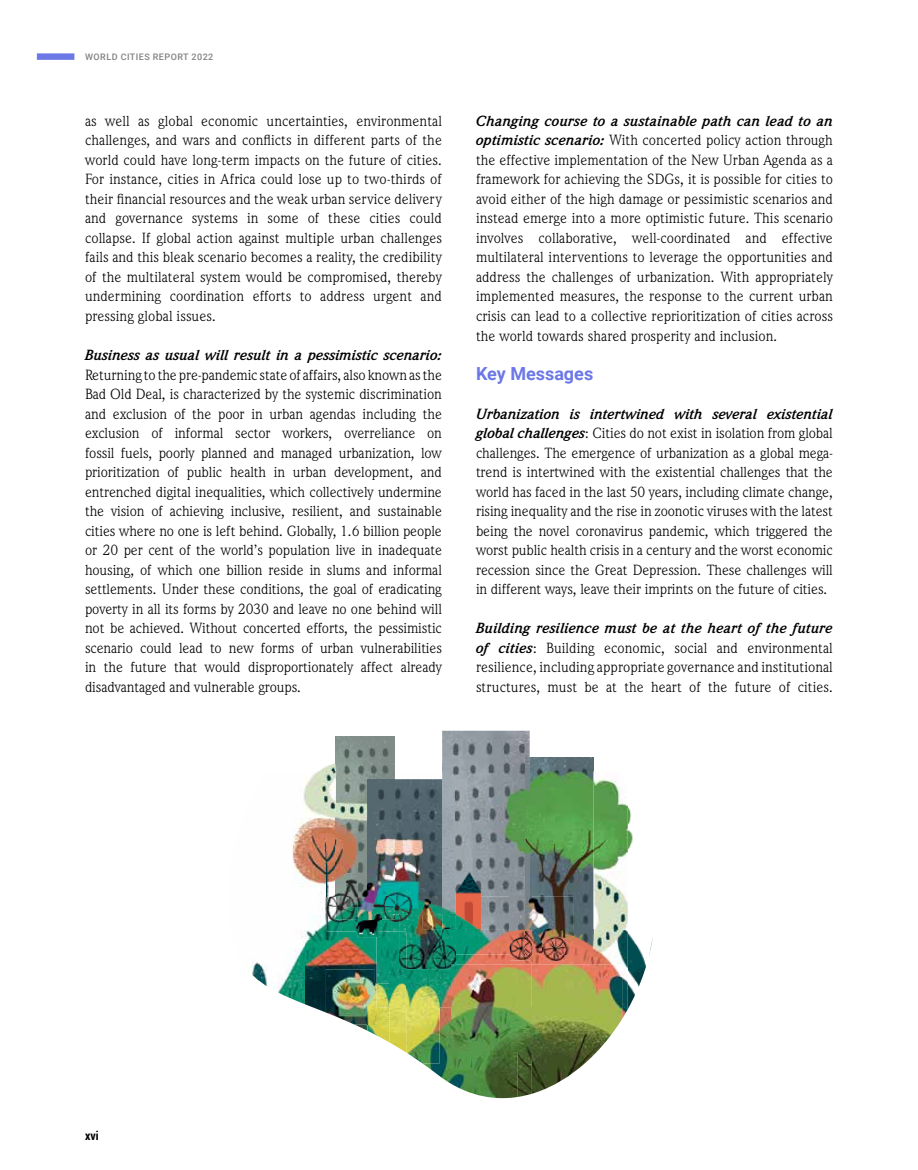
<style>
.page{position:relative;width:918px;height:1170px;background:#fff}
.page>*{position:absolute;margin:0;border:0;box-sizing:border-box;transform-origin:0 0}
.t1{font:700 18px "Roboto";color:#6b78e6}
.t2{font:15px/19.5px "Weidemann IT Cby BT";color:#000;text-align:justify}
.t3{font:italic 700 15px "Weidemann IT Cby BT";letter-spacing:-.01em;color:#000}
.t4{font:700 12px "Roboto Condensed";color:#000}
.t5{font:500 9px "Roboto";letter-spacing:.05em;color:#808285}
.s1{font-weight:700;font-style:italic}
</style>
<div class="page">
<div style="left:37px;top:53px;width:37px;height:7px;background:#6b78e6"></div>
<img style="left:530px;top:757px;width:63px;height:6px">
<img style="left:336px;top:737px;width:59px;height:26px">
<img style="left:442px;top:730px;width:88px;height:33px">
<img style="left:628px;top:933px;width:25px;height:76px">
<img style="left:319px;top:763px;width:275px;height:8px">
<img style="left:442px;top:763px;width:84px;height:8px">
<svg style="left:526px;top:757px;width:4px;height:14px"></svg>
<img style="left:292px;top:771px;width:336px;height:158px">
<img style="left:395px;top:779px;width:59px;height:117px">
<img style="left:367px;top:779px;width:28px;height:59px">
<img style="left:526px;top:771px;width:4px;height:125px">
<img style="left:249px;top:896px;width:157px;height:108px">
<img style="left:395px;top:896px;width:47px;height:18px">
<img style="left:454px;top:896px;width:72px;height:33px">
<svg style="left:442px;top:896px;width:12px;height:2px"></svg>
<img style="left:532px;top:929px;width:96px;height:126px">
<img style="left:573px;top:929px;width:20px;height:25px">
<img style="left:406px;top:954px;width:126px;height:15px">
<img style="left:456px;top:929px;width:70px;height:25px">
<img style="left:532px;top:964px;width:90px;height:90px">
<img style="left:452px;top:964px;width:80px;height:43px">
<img style="left:532px;top:1007px;width:61px;height:86px">
<img style="left:422px;top:1007px;width:110px;height:90px">
<img style="left:305px;top:937px;width:72px;height:75px">
<img style="left:374px;top:983px;width:16px;height:51px">
<img style="left:375px;top:1007px;width:15px;height:35px">
<img style="left:374px;top:983px;width:3px;height:24px">
<img style="left:456px;top:872px;width:25px;height:59px">
<img style="left:293px;top:817px;width:43px;height:79px">
<img style="left:336px;top:817px;width:21px;height:21px">
<img style="left:293px;top:896px;width:64px;height:43px">
<img style="left:305px;top:937px;width:52px;height:2px">
<img style="left:357px;top:838px;width:65px;height:58px">
<img style="left:382px;top:914px;width:17px;height:17px">
<img style="left:357px;top:896px;width:38px;height:23px">
<img style="left:327px;top:838px;width:30px;height:93px">
<img style="left:358px;top:914px;width:24px;height:20px">
<svg style="left:357px;top:914px;width:1px;height:20px"></svg>
<img style="left:399px;top:914px;width:43px;height:54px">
<img style="left:442px;top:898px;width:14px;height:31px">
<img style="left:442px;top:898px;width:12px;height:16px">
<img style="left:406px;top:929px;width:50px;height:39px">
<svg style="left:452px;top:964px;width:4px;height:4px"></svg>
<img style="left:399px;top:898px;width:23px;height:16px">
<svg style="left:406px;top:929px;width:16px;height:2px"></svg>
<img style="left:532px;top:896px;width:41px;height:33px">
<img style="left:526px;top:896px;width:6px;height:58px">
<img style="left:532px;top:929px;width:41px;height:31px">
<img style="left:510px;top:954px;width:22px;height:6px">
<img style="left:390px;top:969px;width:16px;height:83px">
<img style="left:406px;top:969px;width:112px;height:38px">
<img style="left:452px;top:1007px;width:66px;height:47px">
<img style="left:406px;top:983px;width:34px;height:80px">
<img style="left:326px;top:969px;width:48px;height:55px">
<svg style="left:354px;top:1007px;width:23px;height:26px"></svg>
<p class="t5" style="left:85px;top:51px;width:130px">WORLD CITIES REPORT 2022</p>
<p class="t2" style="left:85px;top:111px;width:358px">as well as global economic uncertainties, environmental challenges, and wars and conflicts in different parts of the world could have long-term impacts on the future of cities.<br>For instance, cities in Africa could lose up to two-thirds of their financial resources and the weak urban service delivery and governance systems in some of these cities could collapse. If global action against multiple urban challenges fails and this bleak scenario becomes a reality, the credibility of the multilateral system would be compromised, thereby undermining coordination efforts to address urgent and pressing global issues.</p>
<p class="t3" style="left:85px;top:345px;width:358px">Business as usual will result in a pessimistic scenario:</p>
<p class="t2" style="left:85px;top:364px;width:359px">Returning to the pre-pandemic state of affairs, also known as the Bad Old Deal, is characterized by the systemic discrimination and exclusion of the poor in urban agendas including the exclusion of informal sector workers, overreliance on fossil fuels, poorly planned and managed urbanization, low prioritization of public health in urban development, and entrenched digital inequalities, which collectively undermine the vision of achieving inclusive, resilient, and sustainable cities where no one is left behind. Globally, 1.6 billion people or 20 per cent of the world’s population live in inadequate housing, of which one billion reside in slums and informal settlements. Under these conditions, the goal of eradicating poverty in all its forms by 2030 and leave no one behind will not be achieved. Without concerted efforts, the pessimistic scenario could lead to new forms of urban vulnerabilities in the future that would disproportionately affect already disadvantaged and vulnerable groups.</p>
<p class="t2" style="left:476px;top:111px;width:359px"><span class="s1">Changing course to a sustainable path can lead to an optimistic scenario:</span> With concerted policy action through the effective implementation of the New Urban Agenda as a framework for achieving the SDGs, it is possible for cities to avoid either of the high damage or pessimistic scenarios and instead emerge into a more optimistic future. This scenario involves collaborative, well-coordinated and effective multilateral interventions to leverage the opportunities and address the challenges of urbanization. With appropriately implemented measures, the response to the current urban crisis can lead to a collective reprioritization of cities across the world towards shared prosperity and inclusion.</p>
<p class="t1" style="left:476px;top:360px;width:119px">Key Messages</p>
<p class="t2" style="left:476px;top:403px;width:358px"><span class="s1">Urbanization is intertwined with several existential global challenges</span>: Cities do not exist in isolation from global challenges. The emergence of urbanization as a global mega&shy;trend is intertwined with the existential challenges that the world has faced in the last 50 years, including climate change, rising inequality and the rise in zoonotic viruses with the latest being the novel coronavirus pandemic, which triggered the worst public health crisis in a century and the worst economic recession since the Great Depression. These challenges will in different ways, leave their imprints on the future of cities.</p>
<p class="t2" style="left:476px;top:618px;width:358px"><span class="s1">Building resilience must be at the heart of the future of cities</span>: Building economic, social and environmental resilience, including appropriate governance and institutional structures, must be at the heart of the future of cities.</p>
<p class="t4" style="left:85px;top:1126px;width:15px">xvi</p>
</div>
